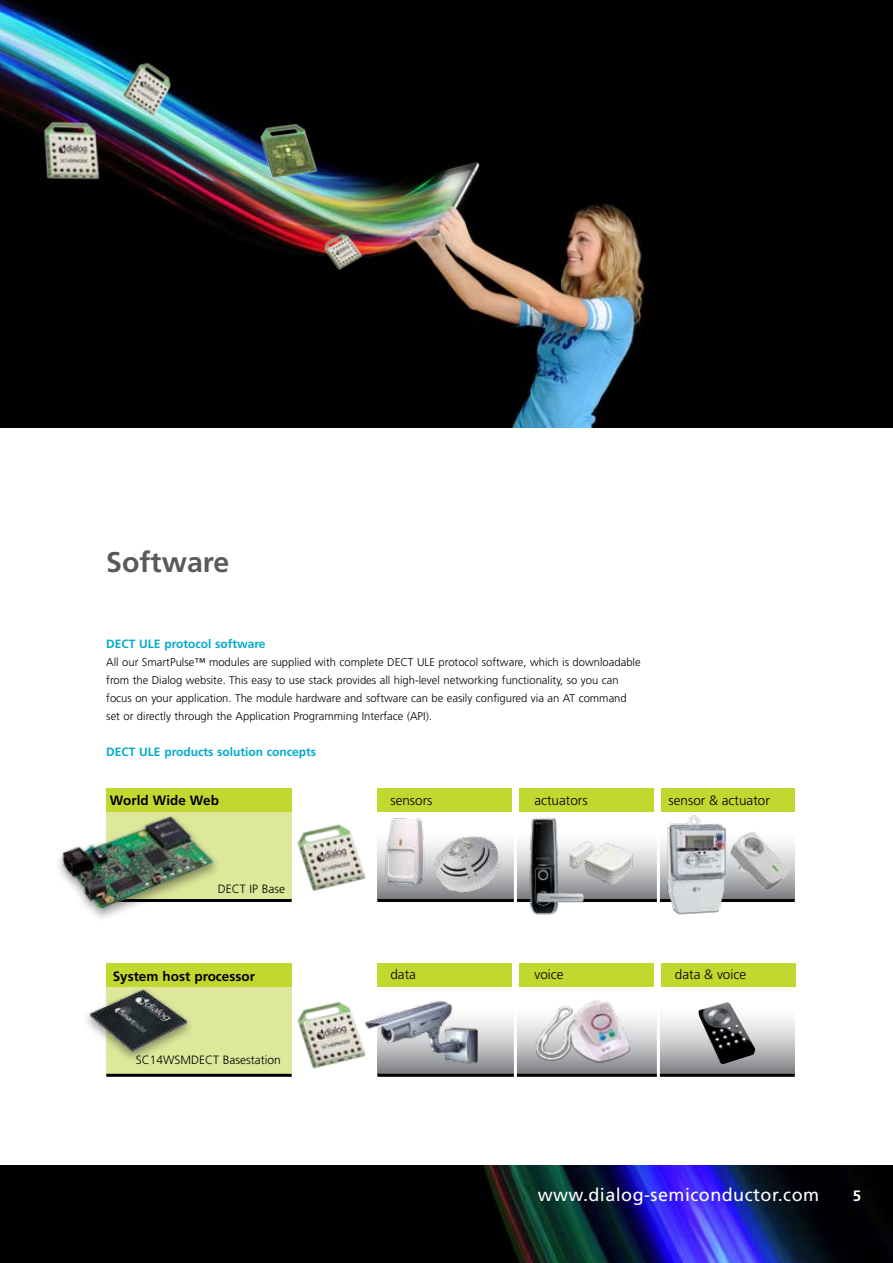
<style>
.page{position:relative;width:893px;height:1263px;background:#fff}
.page>*{position:absolute;margin:0;border:0;box-sizing:border-box;transform-origin:0 0}
.t1{font:700 28.5px "Frutiger";color:#58595b}
.t2{font:18px "Frutiger";letter-spacing:.025em;color:#fff}
.t3{font:700 15px "Frutiger";color:#fff}
.t4{font:300 13.5px "Frutiger";color:#000}
.t5{font:700 13.5px "Frutiger";color:#000}
.t6{font:700 12px "Frutiger";color:#00accd}
.t7{font:300 12px "Frutiger";color:#000}
.t8{font:300 11.25px/18px "Frutiger";color:#000}
</style>
<div class="page">
<div style="left:106px;top:789px;width:186px;height:23px;background:#c1d82f"></div>
<div style="left:106px;top:964px;width:186px;height:23px;background:#c1d82f"></div>
<svg style="left:377px;top:1018px;width:418px;height:56px;background:#b4b6b8"></svg>
<img style="left:0;top:1165px;width:893px;height:98px">
<img style="left:0;top:0;width:893px;height:428px">
<img style="left:297px;top:1001px;width:64px;height:68px">
<img style="left:297px;top:824px;width:69px;height:67px">
<img style="left:320px;top:227px;width:47px;height:47px">
<img style="left:111px;top:52px;width:74px;height:75px">
<img style="left:28px;top:108px;width:88px;height:88px">
<img style="left:259px;top:121px;width:61px;height:61px">
<svg style="left:377px;top:843px;width:280px;height:56px;background:#a9aaac"></svg>
<div style="left:107px;top:812px;width:185px;height:87px;background:#dee89a"></div>
<div style="left:107px;top:987px;width:185px;height:87px;background:#dee89a"></div>
<div style="left:377px;top:789px;width:135px;height:23px;background:#c1d82f"></div>
<div style="left:377px;top:964px;width:135px;height:23px;background:#c1d82f"></div>
<div style="left:519px;top:789px;width:135px;height:23px;background:#c1d82f"></div>
<div style="left:519px;top:964px;width:135px;height:23px;background:#c1d82f"></div>
<div style="left:661px;top:789px;width:134px;height:23px;background:#c1d82f"></div>
<div style="left:661px;top:964px;width:135px;height:23px;background:#c1d82f"></div>
<div style="left:81px;top:985px;width:115px;height:78px;background:#000;opacity:.4"></div>
<img style="left:83px;top:985px;width:107px;height:70px">
<img style="left:361px;top:1001px;width:120px;height:65px">
<img style="left:529px;top:1000px;width:111px;height:73px">
<img style="left:698px;top:1002px;width:57px;height:63px">
<img style="left:378px;top:818px;width:54px;height:74px">
<img style="left:589px;top:841px;width:49px;height:45px">
<img style="left:736px;top:832px;width:59px;height:67px">
<hr style="left:377px;top:899px;width:418px;height:3px;background:#000">
<hr style="left:110px;top:899px;width:182px;height:3px;background:#000">
<hr style="left:106px;top:1074px;width:186px;height:3px;background:#000">
<hr style="left:377px;top:1074px;width:418px;height:3px;background:#000">
<hr style="left:514px;top:789px;width:3px;height:291px;background:#fff">
<hr style="left:657px;top:789px;width:3px;height:291px;background:#fff">
<img style="left:432px;top:836px;width:74px;height:60px">
<img style="left:524px;top:817px;width:65px;height:98px">
<img style="left:659px;top:815px;width:77px;height:100px">
<img style="left:59px;top:788px;width:196px;height:130px">
<h1 class="t1" style="left:106px;top:550px;width:125px">Software</h1>
<p class="t6" style="left:106px;top:639px;width:161px">DECT ULE protocol software</p>
<p class="t8" style="left:106px;top:654px;width:536px">All our SmartPulse™ modules are supplied with complete DECT ULE protocol software, which is downloadable from the Dialog website. This easy to use stack provides all high-level networking functionality, so you can focus on your application. The module hardware and software can be easily configured via an AT command set or directly through the Application Programming Interface (API).</p>
<p class="t6" style="left:106px;top:747px;width:211px">DECT ULE products solution concepts</p>
<p class="t5" style="left:110px;top:794px;width:111px">World Wide Web</p>
<p class="t4" style="left:534px;top:794px;width:55px">actuators</p>
<p class="t4" style="left:390px;top:794px;width:44px">sensors</p>
<p class="t4" style="left:669px;top:794px;width:103px">sensor &amp; actuator</p>
<p class="t7" style="left:218px;top:884px;width:69px">DECT IP Base</p>
<p class="t5" style="left:113px;top:971px;width:144px">System host processor</p>
<p class="t7" style="left:136px;top:1055px;width:147px">SC14WSMDECT Basestation</p>
<p class="t4" style="left:390px;top:969px;width:27px">data</p>
<p class="t4" style="left:534px;top:969px;width:31px">voice</p>
<p class="t4" style="left:675px;top:969px;width:73px">data &amp; voice</p>
<h2 class="t2" style="left:538px;top:1188px;width:283px">www.dialog-semiconductor.com</h2>
<h3 class="t3" style="left:853px;top:1190px;width:10px">5</h3>
</div>
